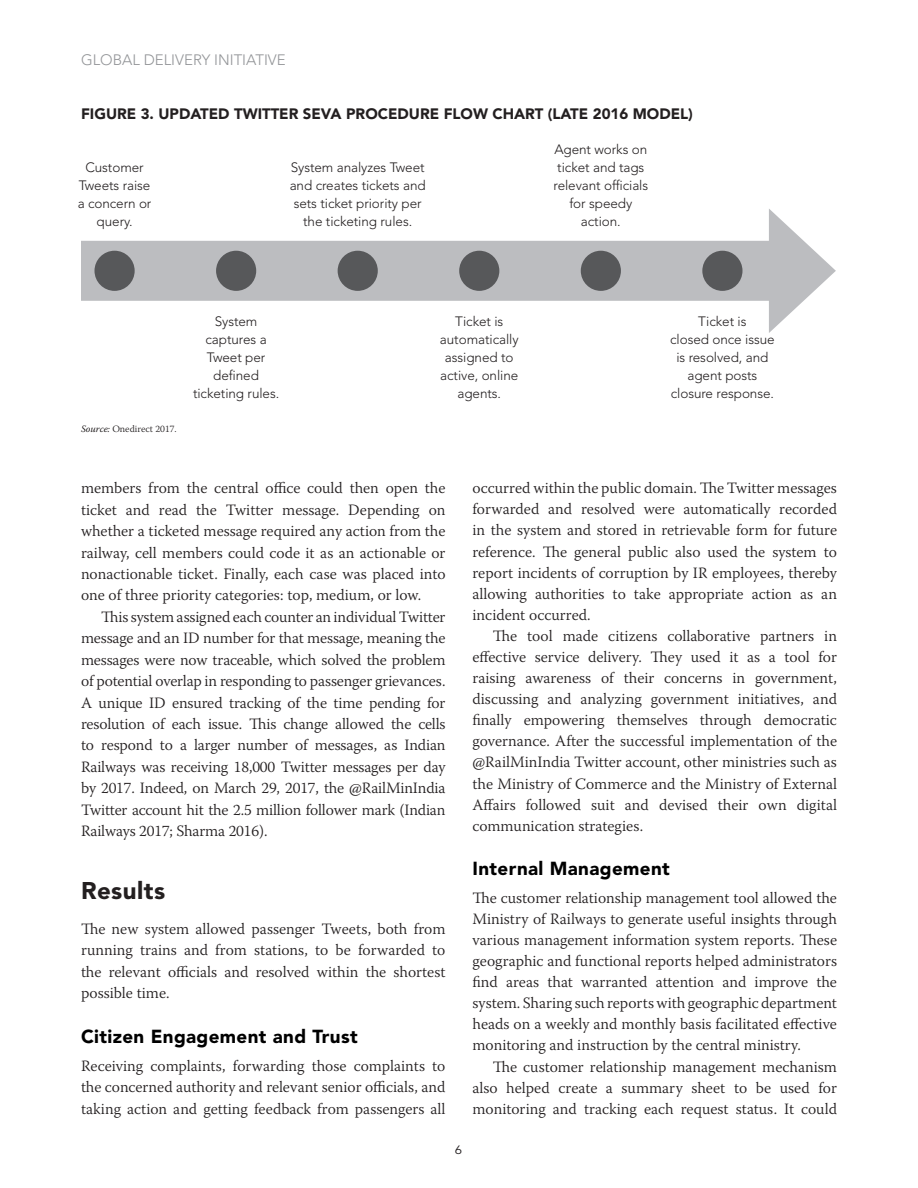
<style>
.page{position:relative;width:918px;height:1188px;background:#fff}
.page>*{position:absolute;margin:0;border:0;box-sizing:border-box;transform-origin:0 0}
.A_Head_sect_title{font:900 24px "Avenir LT Std";letter-spacing:.02em;color:#231f20}
.B_Head_2{font:900 18.75px "Avenir LT Std";letter-spacing:.02em;color:#000}
.Body_text{font:300 15.75px/21.5px "Warnock Pro";color:#231f20;text-align:justify}
.Body_text-first_para{font:300 15.75px/21.1px "Warnock Pro";color:#231f20;text-align:justify}
.Figure_Box_title{font:900 15px "Avenir LT Std";color:#231f20}
.t1{font:300 15px "Avenir LT Std";color:#939598}
.Diagram_text{font:300 13.5px/18px "Avenir LT Std";letter-spacing:-.005em;color:#231f20;text-align:center}
.t2{font:12px "Avenir LT Std";color:#231f20;scale:1.1 1}
.Source{font:300 9.75px "Warnock Pro";color:#231f20}
.s1{font-weight:400;font-style:italic}
</style>
<div class="page">
<div style="left:81px;top:241px;width:706px;height:60px;background:#bcbdc0"></div>
<svg style="left:769px;top:209px;width:67px;height:124px"></svg>
<div style="left:95px;top:251px;width:40px;height:40px;background:#57585a;border-radius:50%"></div>
<div style="left:216px;top:251px;width:40px;height:40px;background:#57585a;border-radius:50%"></div>
<div style="left:338px;top:251px;width:40px;height:40px;background:#57585a;border-radius:50%"></div>
<div style="left:459px;top:251px;width:40px;height:40px;background:#57585a;border-radius:50%"></div>
<div style="left:581px;top:251px;width:40px;height:40px;background:#57585a;border-radius:50%"></div>
<div style="left:702px;top:251px;width:41px;height:40px;background:#57585a;border-radius:50%"></div>
<p class="t1" style="left:81px;top:51px;width:206px">GLOBAL DELIVERY INITIATIVE</p>
<p class="Figure_Box_title" style="left:81px;top:105px;width:614px">FIGURE 3. UPDATED TWITTER SEVA PROCEDURE FLOW CHART (LATE 2016 MODEL)</p>
<p class="Diagram_text" style="left:78px;top:159px;width:75px">Customer<br>Tweets raise a concern or query.</p>
<p class="Diagram_text" style="left:290px;top:159px;width:138px">System analyzes Tweet and creates tickets and sets ticket priority per the ticketing rules.</p>
<p class="Source" style="left:81px;top:423px;width:97px"><span class="s1">Source:</span> Onedirect 2017.</p>
<p class="Diagram_text" style="left:193px;top:312px;width:88px">System captures a<br>Tweet per defined ticketing rules.</p>
<p class="Diagram_text" style="left:440px;top:312px;width:80px">Ticket is automatically assigned to active, online agents.</p>
<p class="Diagram_text" style="left:554px;top:141px;width:96px">Agent works on ticket and tags relevant officials for speedy action.</p>
<p class="Diagram_text" style="left:670px;top:312px;width:106px">Ticket is<br>closed once issue is resolved, and agent posts closure response.</p>
<p class="Body_text" style="left:81px;top:477px;width:366px">members from the central office could then open the ticket and read the Twitter message. Depending on whether a ticketed message required any action from the railway, cell members could code it as an actionable or nonactionable ticket. Finally, each case was placed into one of three priority categories: top, medium, or low.</p>
<p class="Body_text" style="left:81px;top:606px;width:366px;text-indent:20px">This system assigned each counter an individual Twitter message and an ID number for that message, meaning the messages were now traceable, which solved the problem of potential overlap in responding to passenger grievances.<br>A unique ID ensured tracking of the time pending for resolution of each issue. This change allowed the cells to respond to a larger number of messages, as Indian Railways was receiving 18,000 Twitter messages per day by 2017. Indeed, on March 29, 2017, the @RailMinIndia Twitter account hit the 2.5 million follower mark (Indian Railways 2017; Sharma 2016).</p>
<p class="A_Head_sect_title" style="left:81px;top:876px;width:86px">Results</p>
<p class="Body_text-first_para" style="left:81px;top:918px;width:366px">The new system allowed passenger Tweets, both from running trains and from stations, to be forwarded to the relevant officials and resolved within the shortest possible time.</p>
<p class="B_Head_2" style="left:81px;top:1025px;width:278px">Citizen Engagement and Trust</p>
<p class="Body_text-first_para" style="left:81px;top:1055px;width:366px">Receiving complaints, forwarding those complaints to the concerned authority and relevant senior officials, and taking action and getting feedback from passengers all</p>
<p class="Body_text-first_para" style="left:472px;top:477px;width:366px">occurred within the public domain. The Twitter messages forwarded and resolved were automatically recorded in the system and stored in retrievable form for future reference. The general public also used the system to report incidents of corruption by IR employees, thereby allowing authorities to take appropriate action as an incident occurred.</p>
<p class="Body_text" style="left:472px;top:625px;width:366px;text-indent:20px">The tool made citizens collaborative partners in effective service delivery. They used it as a tool for raising awareness of their concerns in government, discussing and analyzing government initiatives, and finally empowering themselves through democratic governance. After the successful implementation of the @RailMinIndia Twitter account, other ministries such as the Ministry of Commerce and the Ministry of External Affairs followed suit and devised their own digital communication strategies.</p>
<p class="B_Head_2" style="left:472px;top:857px;width:199px">Internal Management</p>
<p class="Body_text-first_para" style="left:472px;top:887px;width:366px">The customer relationship management tool allowed the Ministry of Railways to generate useful insights through various management information system reports. These geographic and functional reports helped administrators find areas that warranted attention and improve the system. Sharing such reports with geographic department heads on a weekly and monthly basis facilitated effective monitoring and instruction by the central ministry.</p>
<p class="Body_text" style="left:472px;top:1056px;width:366px;text-indent:20px">The customer relationship management mechanism also helped create a summary sheet to be used for monitoring and tracking each request status. It could</p>
<p class="t2" style="left:455px;top:1143px;width:8px">6</p>
</div>
